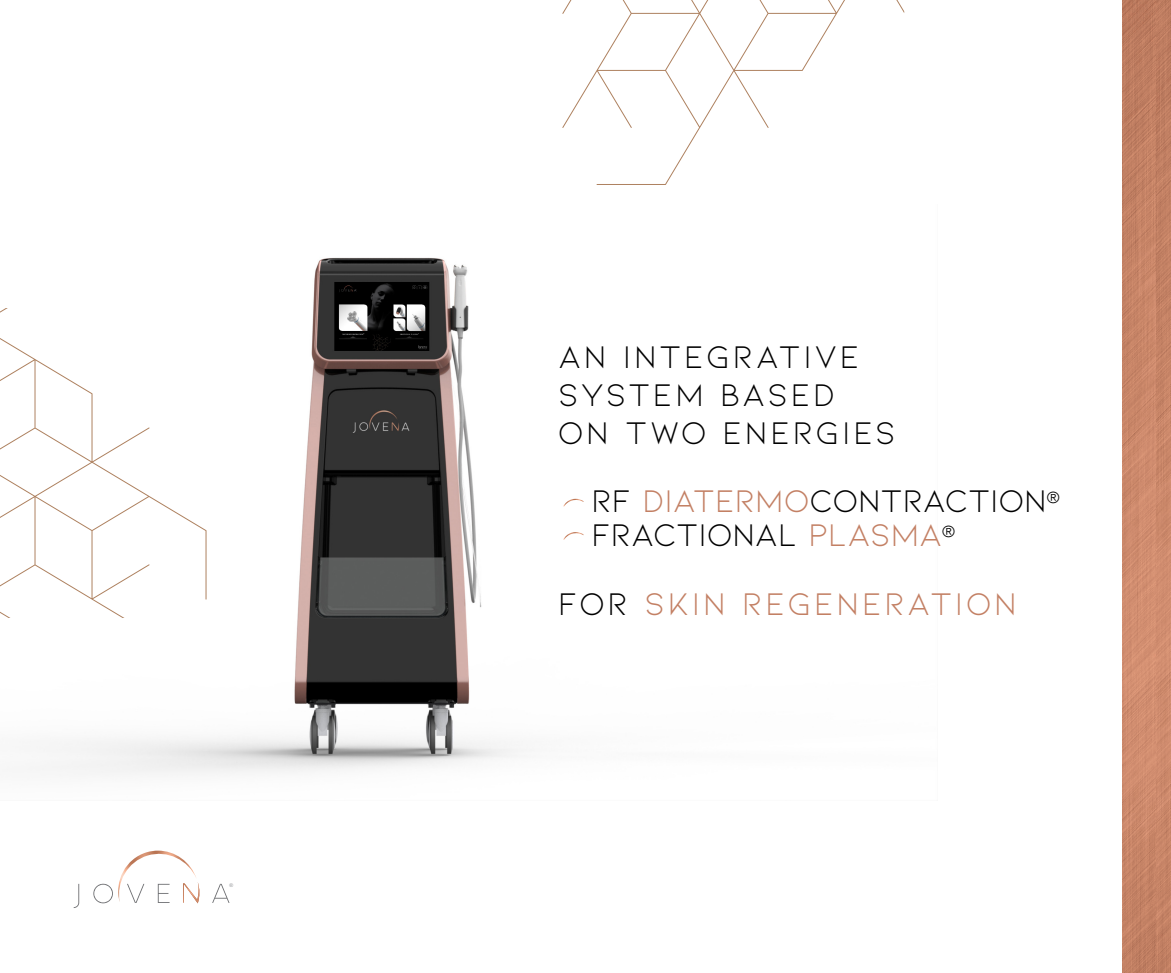
<style>
.page{position:relative;width:1171px;height:973px;background:#fff}
.page>*{position:absolute;margin:0;border:0;box-sizing:border-box;transform-origin:0 0}
.t1{font:33.25px/34.1px "Kiona";letter-spacing:.01em;color:#000}
.t2{font:33.25px/37.8px "Kiona";letter-spacing:.07em;color:#000}
.t3{font:33.25px "Kiona";letter-spacing:.08em;color:#c38064}
.t4{font:5.08px "Arial";color:#939598}
.s1{color:#c38064}
.s2{color:#000}
</style>
<div class="page">
<img style="left:1122px;top:0;width:49px;height:972px">
<img style="left:183px;top:882px;width:17px;height:21px">
<svg style="left:75px;top:883px;width:4px;height:24px"></svg>
<svg style="left:93px;top:883px;width:20px;height:20px"></svg>
<svg style="left:212px;top:883px;width:17px;height:19px"></svg>
<img style="left:118px;top:850px;width:79px;height:52px">
<img style="left:0;top:257px;width:584px;height:517px">
<svg style="left:562px;top:0;width:342px;height:185px"></svg>
<img style="left:563px;top:498px;width:20px;height:8px">
<img style="left:563px;top:532px;width:20px;height:7px">
<p class="t4" style="left:230px;top:881px;width:5px">®</p>
<p class="t2" style="left:558px;top:338px;width:339px">AN INTEGRATIVE<br>SYSTEM BASED<br>ON TWO ENERGIES</p>
<p class="t1" style="left:591px;top:483px;width:470px">RF <span class="s1">DIATERMO</span>CONTRACTION<sup>®<br></sup>FRACTIONAL <span class="s1">PLASMA</span><sup>®</sup></p>
<p class="t3" style="left:558px;top:584px;width:460px"><span class="s2">FOR</span> SKIN REGENERATION</p>
</div>
